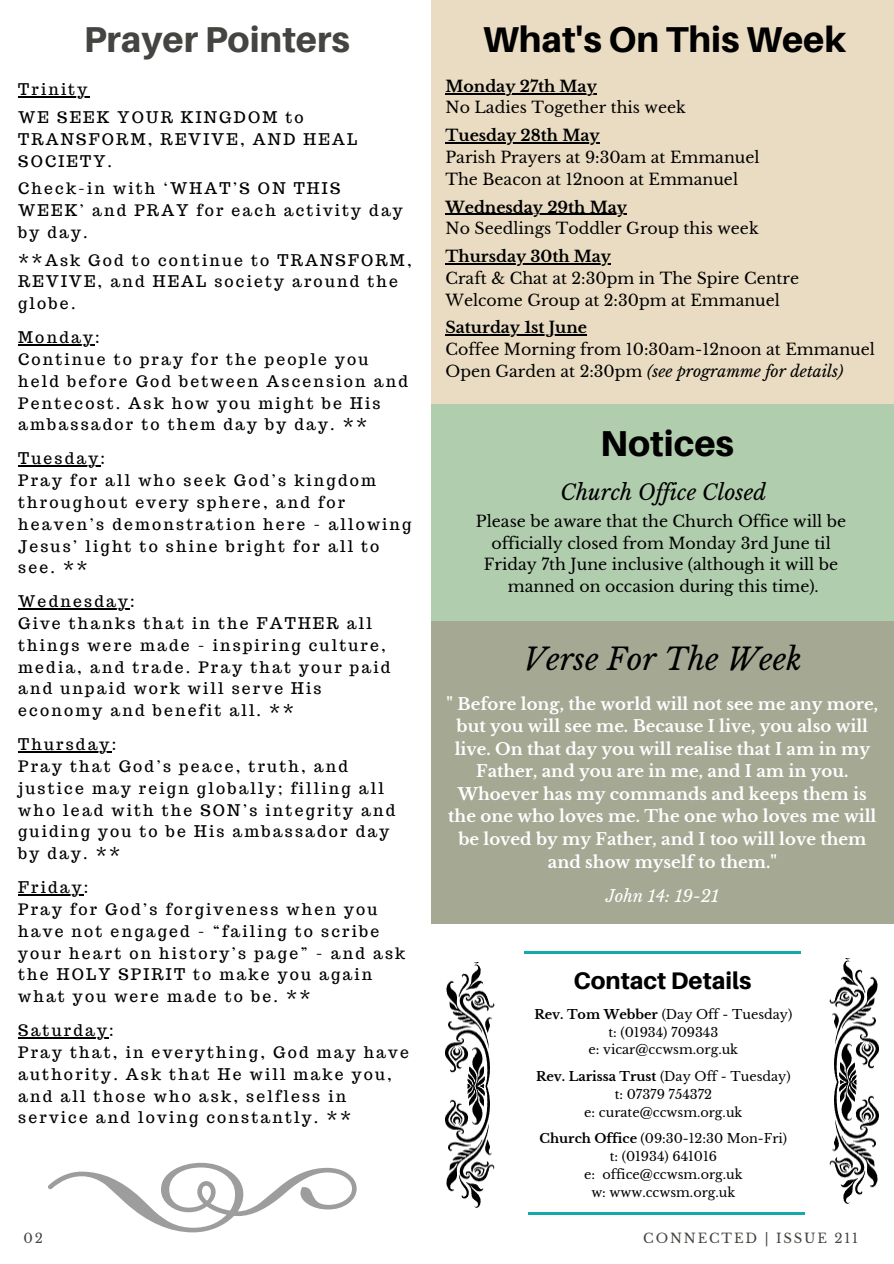
<style>
.page{position:relative;width:894px;height:1264px;background:#fff}
.page>*{position:absolute;margin:0;border:0;box-sizing:border-box;transform-origin:0 0}
.t1{font:800 36px "Aileron";color:#000}
.t2{font:800 36px "Aileron";color:#444440}
.t3{font:italic 30px "Libre Baskerville";color:#000}
.t4{font:800 24px "Aileron";color:#000}
.t5{font:italic 21.3px "Libre Baskerville";color:#000}
.t6{font:700 16.5px/22.5px "Libre Baskerville";color:#fff;text-align:center}
.t7{font:italic 16.5px "Libre Baskerville";color:#fff}
.t8{font:15.75px/21.8px "Trocchi";letter-spacing:.14em;color:#000}
.t9{font:15.75px/21.8px "Libre Baskerville";color:#000}
.t10{font:13.2px "Libre Baskerville";letter-spacing:.14em;color:#444440}
.t11{font:12.75px "Libre Baskerville";color:#000}
.t12{font:700 12.75px "Libre Baskerville";color:#000}
.s1{font-weight:700}
.s2{font-style:italic}
.s3{font-weight:400}
</style>
<div class="page">
<div style="left:431px;top:620px;width:462px;height:303px;background:#a5a994"></div>
<div style="left:431px;top:403px;width:462px;height:217px;background:#b0cdad"></div>
<div style="left:431px;top:0;width:462px;height:403px;background:#eadcc2"></div>
<svg style="left:48px;top:1162px;width:308px;height:70px"></svg>
<hr style="left:445px;top:93px;width:151px;height:1px;background:#000">
<hr style="left:445px;top:142px;width:154px;height:2px;background:#000">
<hr style="left:445px;top:214px;width:181px;height:1px;background:#000">
<hr style="left:445px;top:263px;width:166px;height:2px;background:#000">
<hr style="left:445px;top:334px;width:142px;height:2px;background:#000">
<hr style="left:18px;top:96px;width:71px;height:2px;background:#000">
<hr style="left:18px;top:344px;width:77px;height:2px;background:#000">
<hr style="left:18px;top:465px;width:82px;height:2px;background:#000">
<hr style="left:18px;top:608px;width:112px;height:2px;background:#000">
<hr style="left:18px;top:751px;width:94px;height:2px;background:#000">
<hr style="left:18px;top:894px;width:66px;height:2px;background:#000">
<hr style="left:18px;top:1037px;width:91px;height:1px;background:#000">
<hr style="left:528px;top:1212px;width:276px;height:2px;background:#15a9a9">
<hr style="left:524px;top:951px;width:276px;height:2px;background:#15a9a9">
<img style="left:445px;top:962px;width:50px;height:245px">
<img style="left:829px;top:958px;width:50px;height:245px">
<h6 class="t2" style="left:84px;top:17px;width:267px">Prayer Pointers</h6>
<h6 class="t8" style="left:18px;top:79px;width:70px">Trinity</h6>
<h6 class="t8" style="left:18px;top:106px;width:340px">WE SEEK YOUR KINGDOM to<br>TRANSFORM, REVIVE, AND HEAL<br>SOCIETY.</h6>
<h6 class="t8" style="left:18px;top:178px;width:386px">Check-in with ‘WHAT’S ON THIS<br>WEEK’ and PRAY for each activity day by day.</h6>
<h6 class="t8" style="left:18px;top:249px;width:395px">**Ask God to continue to TRANSFORM,<br>REVIVE, and HEAL society around the globe.</h6>
<h6 class="t8" style="left:18px;top:326px;width:391px">Monday:<br>Continue to pray for the people you held before God between Ascension and<br>Pentecost. Ask how you might be His ambassador to them day by day. **</h6>
<h6 class="t8" style="left:18px;top:448px;width:394px">Tuesday:<br>Pray for all who seek God’s kingdom throughout every sphere, and for heaven’s demonstration here - allowing<br>Jesus’ light to shine bright for all to see. **</h6>
<h1 class="t8" style="left:18px;top:590px;width:373px">Wednesday:<br>Give thanks that in the FATHER all things were made - inspiring culture, media, and trade. Pray that your paid and unpaid work will serve His economy and benefit all. **</h1>
<h4 class="t8" style="left:18px;top:733px;width:378px">Thursday:<br>Pray that God’s peace, truth, and justice may reign globally; filling all who lead with the SON’s integrity and guiding you to be His ambassador day by day. **</h4>
<h6 class="t8" style="left:18px;top:876px;width:388px">Friday:<br>Pray for God’s forgiveness when you have not engaged - “failing to scribe your heart on history’s page” - and ask the HOLY SPIRIT to make you again what you were made to be. **</h6>
<h5 class="t8" style="left:18px;top:1019px;width:392px">Saturday:<br>Pray that, in everything, God may have authority. Ask that He will make you, and all those who ask, selfless in service and loving constantly. **</h5>
<h6 class="t1" style="left:482px;top:17px;width:365px">What's On This Week</h6>
<h6 class="t9" style="left:445px;top:75px;width:242px"><span class="s1">Monday 27th May<br></span>No Ladies Together this week</h6>
<h6 class="t9" style="left:445px;top:125px;width:315px"><span class="s1">Tuesday 28th May<br></span>Parish Prayers at 9:30am at Emmanuel<br>The Beacon at 12noon at Emmanuel</h6>
<h6 class="t9" style="left:445px;top:196px;width:314px"><span class="s1">Wednesday 29th May<br></span>No Seedlings Toddler Group this week</h6>
<h1 class="t9" style="left:445px;top:246px;width:355px"><span class="s1">Thursday 30th May<br></span>Craft &amp; Chat at 2:30pm in The Spire Centre<br>Welcome Group at 2:30pm at Emmanuel</h1>
<h6 class="t9" style="left:445px;top:317px;width:431px"><span class="s1">Saturday 1st June<br></span>Coffee Morning from 10:30am-12noon at Emmanuel<br>Open Garden at 2:30pm <span class="s2">(see programme for details)</span></h6>
<h6 class="t1" style="left:600px;top:421px;width:135px">Notices</h6>
<p class="t5" style="left:560px;top:479px;width:207px">Church Of ice Closed</p>
<p class="t9" style="left:476px;top:511px;width:371px;line-height:21.3px;text-align:center">Please be aware that the Church Office will be officially closed from Monday 3rd June til<br>Friday 7th June inclusive (although it will be</p>
<h3 class="t9" style="left:508px;top:575px;width:312px">manned on occasion during this time).</h3>
<h6 class="t3" style="left:523px;top:640px;width:280px">Verse For The Week</h6>
<h6 class="t6" style="left:446px;top:693px;width:433px">" Before long, the world will not see me any more, but you will see me. Because I live, you also will live. On that day you will realise that I am in my Father, and you are in me, and I am in you.<br>Whoever has my commands and keeps them is the one who loves me. The one who loves me will be loved by my Father, and I too will love them and show myself to them."</h6>
<h2 class="t7" style="left:605px;top:886px;width:114px">John 14: 19-21</h2>
<p class="t4" style="left:573px;top:965px;width:179px">Contact Details</p>
<p class="t11" style="left:534px;top:1006px;width:259px"><span class="s1">Rev. Tom Webber</span> (Day Off - Tuesday)</p>
<p class="t11" style="left:608px;top:1024px;width:111px">t: (01934) 709343</p>
<p class="t11" style="left:588px;top:1042px;width:151px">e: vicar@ccwsm.org.uk</p>
<p class="t12" style="left:536px;top:1068px;width:256px">Rev. Larissa Trust <span class="s3">(Day Off - Tuesday)</span></p>
<p class="t11" style="left:614px;top:1086px;width:99px">t: 07379 754372</p>
<p class="t11" style="left:584px;top:1104px;width:160px">e: curate@ccwsm.org.uk</p>
<p class="t11" style="left:539px;top:1130px;width:249px"><span class="s1">Church Office</span> (09:30-12:30 Mon-Fri)</p>
<p class="t11" style="left:609px;top:1148px;width:109px">t: (01934) 641016</p>
<p class="t11" style="left:584px;top:1166px;width:160px">e: office@ccwsm.org.uk</p>
<p class="t11" style="left:591px;top:1184px;width:145px">w: www.ccwsm.org.uk</p>
<h6 class="t10" style="left:24px;top:1230px;width:21px">02</h6>
<h1 class="t10" style="left:643px;top:1230px;width:216px">CONNECTED | ISSUE 211</h1>
</div>
